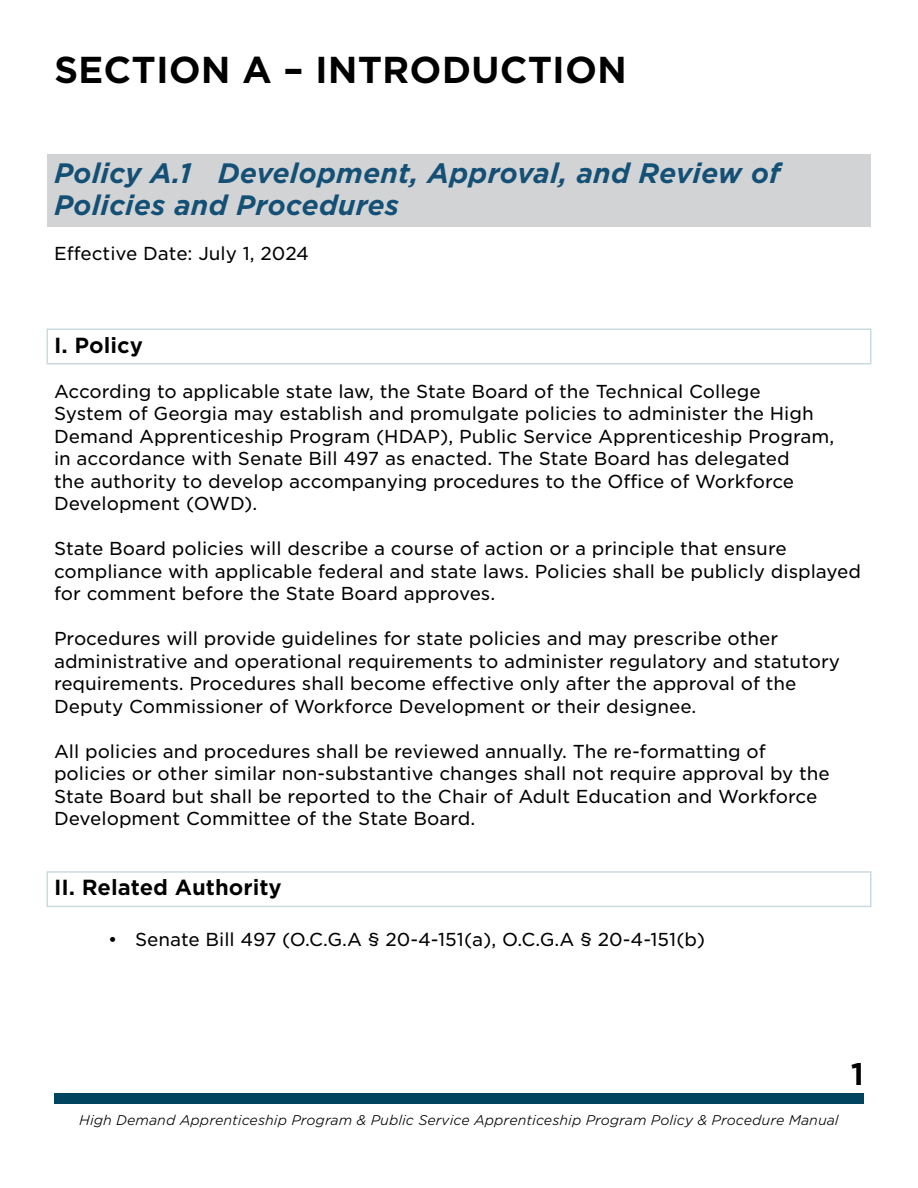
<style>
.page{position:relative;width:918px;height:1188px;background:#fff}
.page>*{position:absolute;margin:0;border:0;box-sizing:border-box;transform-origin:0 0}
.t1{font:700 36px "Gotham S Sm";color:#000}
.t2{font:700 30px "Gotham S Sm";color:#000}
.t3{font:italic 700 27px/32.4px "Gotham S Sm";color:#145076}
.t4{font:700 21px "Gotham S Sm";color:#000}
.t5{font:18px/22.5px "Gotham S Sm";color:#000}
.t6{font:italic 300 13.5px "Gotham S Sm";color:#000}
</style>
<div class="page">
<div style="left:55px;top:1094px;width:809px;height:10px;background:#01445f"></div>
<div style="left:47px;top:154px;width:824px;height:73px;background:#d1d3d4"></div>
<div style="left:46px;top:328px;width:826px;height:36px;border:2px solid #ccdadf"></div>
<div style="left:46px;top:871px;width:826px;height:36px;border:2px solid #ccdadf"></div>
<h1 class="t1" style="left:54px;top:45px;width:575px">SECTION A – INTRODUCTION</h1>
<h3 class="t3" style="left:54px;top:156px;width:728px">Policy A.1 Development, Approval, and Review of<br>Policies and Procedures</h3>
<p class="t5" style="left:54px;top:242px;width:257px">Effective Date: July 1, 2024</p>
<p class="t4" style="left:54px;top:331px;width:90px">I. Policy</p>
<p class="t5" style="left:54px;top:380px;width:782px">According to applicable state law, the State Board of the Technical College<br>System of Georgia may establish and promulgate policies to administer the High Demand Apprenticeship Program (HDAP), Public Service Apprenticeship Program, in accordance with Senate Bill 497 as enacted. The State Board has delegated<br>the authority to develop accompanying procedures to the Office of Workforce Development (OWD).</p>
<p class="t5" style="left:54px;top:537px;width:809px">State Board policies will describe a course of action or a principle that ensure compliance with applicable federal and state laws. Policies shall be publicly displayed for comment before the State Board approves.</p>
<p class="t5" style="left:54px;top:627px;width:788px">Procedures will provide guidelines for state policies and may prescribe other administrative and operational requirements to administer regulatory and statutory requirements. Procedures shall become effective only after the approval of the Deputy Commissioner of Workforce Development or their designee.</p>
<p class="t5" style="left:54px;top:740px;width:777px">All policies and procedures shall be reviewed annually. The re-formatting of policies or other similar non-substantive changes shall not require approval by the State Board but shall be reported to the Chair of Adult Education and Workforce Development Committee of the State Board.</p>
<p class="t4" style="left:54px;top:873px;width:229px">II. Related Authority</p>
<p class="t5" style="left:108px;top:928px;width:599px">• Senate Bill 497 (O.C.G.A § 20-4-151(a), O.C.G.A § 20-4-151(b)</p>
<p class="t6" style="left:79px;top:1111px;width:761px">High Demand Apprenticeship Program &amp; Public Service Apprenticeship Program Policy &amp; Procedure Manual</p>
<h2 class="t2" style="left:851px;top:1053px;width:15px">1</h2>
</div>
